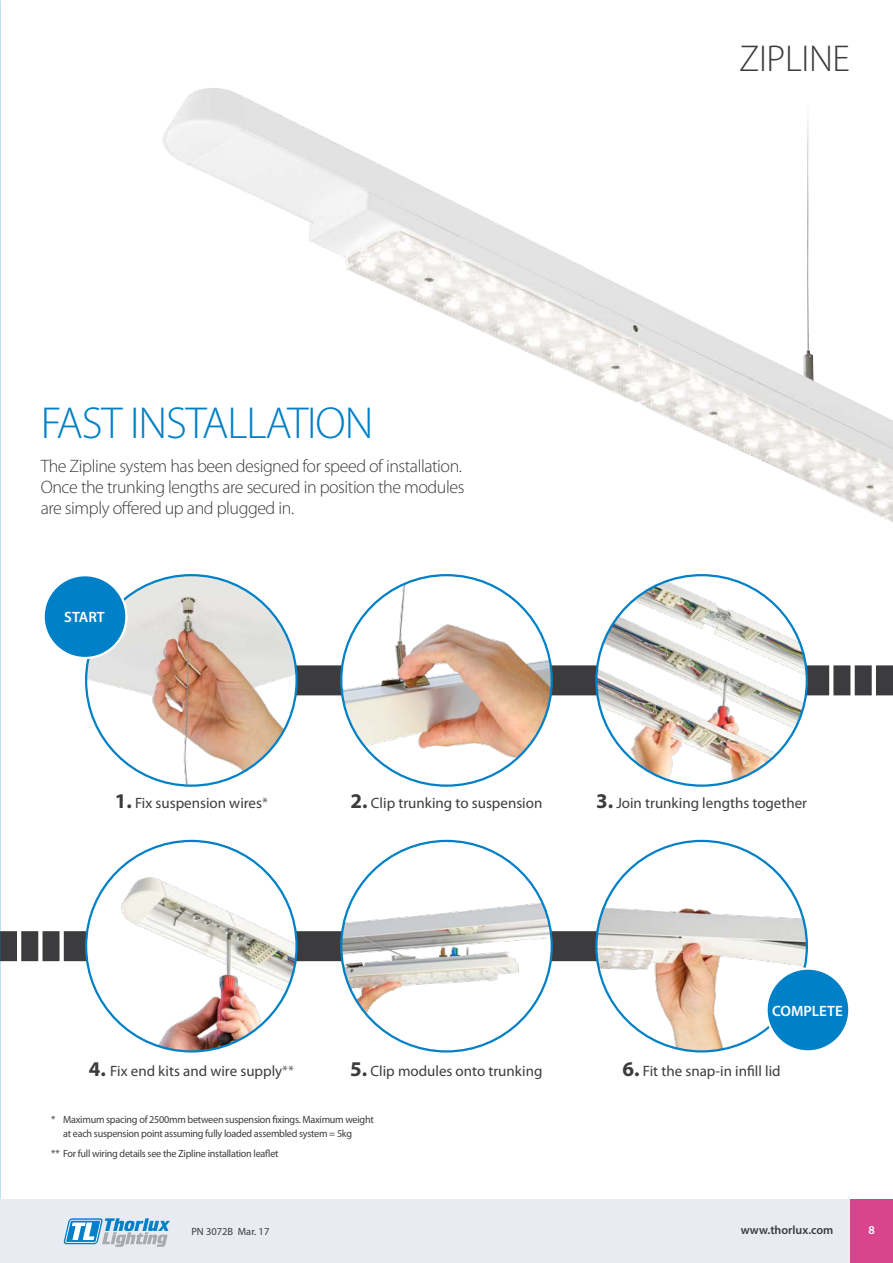
<style>
.page{position:relative;width:893px;height:1263px;background:#fff}
.page>*{position:absolute;margin:0;border:0;box-sizing:border-box;transform-origin:0 0}
.t1{font:300 45px "Myriad Pro";letter-spacing:-.025em;color:#0080c7}
.t2{font:300 37.5px "Myriad Pro";letter-spacing:-.01em;color:#3c3c3f}
.t3{font:300 18px/21px "Myriad Pro";letter-spacing:-.025em;color:#3c3c3f}
.t4{font:15px "Myriad Pro";color:#3c3c3f}
.t5{font:600 15px "Myriad Pro";color:#fff}
.t6{font:600 12px "Myriad Pro";color:#3c3c3f}
.t7{font:600 12px "Myriad Pro";color:#fff}
.t8{font:10.5px/13.5px "Myriad Pro";letter-spacing:-.025em;color:#3c3c3f}
.t9{font:10.5px "Myriad Pro";color:#3c3c3f}
.s1{font-weight:700;font-size:21px}
.s2{font-weight:300}
</style>
<div class="page">
<img style="left:162px;top:88px;width:731px;height:435px">
<div style="left:876px;top:665px;width:17px;height:30px;background:#3c3c3f"></div>
<div style="left:190px;top:665px;width:639px;height:30px;background:#3c3c3f"></div>
<div style="left:64px;top:931px;width:639px;height:30px;background:#3c3c3f"></div>
<div style="left:855px;top:665px;width:17px;height:30px;background:#3c3c3f"></div>
<div style="left:833px;top:665px;width:17px;height:30px;background:#3c3c3f"></div>
<img style="left:86px;top:575px;width:211px;height:211px;border-radius:105px">
<img style="left:341px;top:575px;width:211px;height:211px;border-radius:105px">
<img style="left:86px;top:841px;width:211px;height:210px;border-radius:105px">
<img style="left:341px;top:862px;width:211px;height:168px">
<img style="left:596px;top:845px;width:211px;height:206px">
<div style="left:766px;top:968px;width:83px;height:83px;background:#0080c7;border-radius:50%"></div>
<div style="left:765px;top:967px;width:85px;height:85px;border:2px solid #fff;border-radius:50%"></div>
<div style="left:44px;top:575px;width:82px;height:83px;background:#0080c7;border-radius:50%"></div>
<div style="left:43px;top:574px;width:85px;height:85px;border:2px solid #fff;border-radius:50%"></div>
<img style="left:633px;top:575px;width:137px;height:24px">
<img style="left:599px;top:599px;width:208px;height:106px">
<img style="left:596px;top:653px;width:209px;height:133px">
<div style="left:43px;top:931px;width:17px;height:30px;background:#3c3c3f"></div>
<div style="left:21px;top:931px;width:17px;height:30px;background:#3c3c3f"></div>
<div style="left:0;top:931px;width:17px;height:30px;background:#3c3c3f"></div>
<div style="left:0;top:1199px;width:893px;height:64px;background:#e8ebf2"></div>
<svg style="left:64px;top:1218px;width:106px;height:29px"></svg>
<div style="left:850px;top:1199px;width:43px;height:64px;background:#d8458e"></div>
<h1 class="t1" style="left:41px;top:396px;width:334px">FAST INSTALLATION</h1>
<h3 class="t3" style="left:41px;top:455px;width:425px">The Zipline system has been designed for speed of installation.<br>Once the trunking lengths are secured in position the modules are simply offered up and plugged in.</h3>
<h3 class="t5" style="left:64px;top:608px;width:42px">START</h3>
<h2 class="t2" style="left:739px;top:36px;width:112px">ZIPLINE</h2>
<h3 class="t4" style="left:115px;top:794px;width:155px"><span class="s1">1.</span> Fix suspension wires<span class="s2">*</span></h3>
<h3 class="t4" style="left:351px;top:794px;width:193px"><span class="s1">2.</span> Clip trunking to suspension</h3>
<h3 class="t4" style="left:596px;top:794px;width:213px"><span class="s1">3.</span> Join trunking lengths together</h3>
<h3 class="t5" style="left:772px;top:1001px;width:72px">COMPLETE</h3>
<h3 class="t4" style="left:89px;top:1062px;width:207px"><span class="s1">4.</span> Fix end kits and wire supply<span class="s2">**</span></h3>
<h3 class="t4" style="left:350px;top:1062px;width:194px"><span class="s1">5.</span> Clip modules onto trunking</h3>
<h3 class="t4" style="left:622px;top:1062px;width:160px"><span class="s1">6.</span> Fit the snap-in infill lid</h3>
<p class="t8" style="left:63px;top:1113px;width:312px;text-indent:-12px">* Maximum spacing of 2500mm between suspension fixings. Maximum weight at each suspension point assuming fully loaded assembled system = 5kg</p>
<p class="t8" style="left:51px;top:1146px;width:229px">** For full wiring details see the Zipline installation leaflet</p>
<p class="t9" style="left:191px;top:1225px;width:80px">PN 3072B Mar. 17</p>
<p class="t6" style="left:741px;top:1222px;width:94px">www.thorlux.com</p>
<p class="t7" style="left:868px;top:1222px;width:8px">8</p>
</div>
